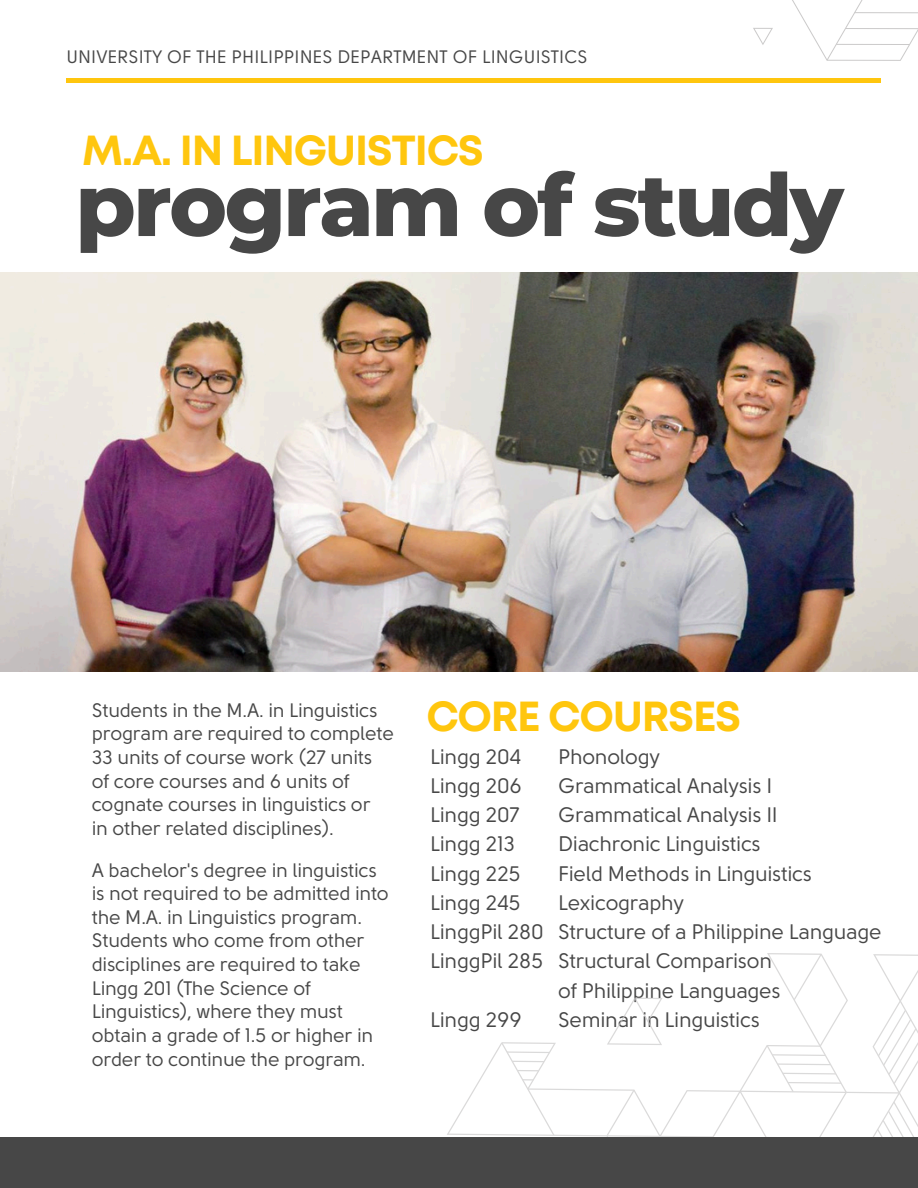
<style>
.page{position:relative;width:918px;height:1188px;background:#fff}
.page>*{position:absolute;margin:0;border:0;box-sizing:border-box;transform-origin:0 0}
.t1{font:800 87px "Montserrat";letter-spacing:-.03em;color:#474747}
.t2{font:700 42px "Mont";letter-spacing:-.03em;color:#ffc60e}
.t3{font:21px/29.2px "Solomon Sans";letter-spacing:-.02em;color:#474747}
.t4{font:19.5px/23.7px "Solomon Sans";letter-spacing:-.02em;color:#474747}
.t5{font:18px "Solomon Sans";color:#474747}
</style>
<div class="page">
<img style="left:0;top:273px;width:918px;height:398px">
<hr style="left:66px;top:79px;width:815px;height:3px;background:#ffc60e">
<svg style="left:420px;top:953px;width:498px;height:185px"></svg>
<div style="left:0;top:1138px;width:918px;height:50px;background:#474747"></div>
<svg style="left:707px;top:0;width:211px;height:83px"></svg>
<p class="t5" style="left:66px;top:48px;width:523px">UNIVERSITY OF THE PHILIPPINES DEPARTMENT OF LINGUISTICS</p>
<p class="t2" style="left:82px;top:134px;width:403px">M.A. IN LINGUISTICS</p>
<p class="t1" style="left:75px;top:152px;width:770px">program of study</p>
<h2 class="t4" style="left:92px;top:699px;width:304px">Students in the M.A. in Linguistics program are required to complete<br>33 units of course work (27 units of core courses and 6 units of cognate courses in linguistics or<br>in other related disciplines).</h2>
<h1 class="t4" style="left:92px;top:859px;width:299px">A bachelor's degree in linguistics is not required to be admitted into the M.A. in Linguistics program.<br>Students who come from other disciplines are required to take<br>Lingg 201 (The Science of<br>Linguistics), where they must obtain a grade of 1.5 or higher in order to continue the program.</h1>
<h3 class="t2" style="left:426px;top:700px;width:316px">CORE COURSES</h3>
<h3 class="t3" style="left:430px;top:743px;width:115px">Lingg 204<br>Lingg 206<br>Lingg 207<br>Lingg 213<br>Lingg 225<br>Lingg 245<br>LinggPil 280<br>LinggPil 285</h3>
<p class="t3" style="left:430px;top:1006px;width:93px">Lingg 299</p>
<h3 class="t3" style="left:558px;top:743px;width:325px">Phonology<br>Grammatical Analysis I<br>Grammatical Analysis II<br>Diachronic Linguistics<br>Field Methods in Linguistics<br>Lexicography<br>Structure of a Philippine Language<br>Structural Comparison<br>of Philippine Languages<br>Seminar in Linguistics</h3>
</div>
